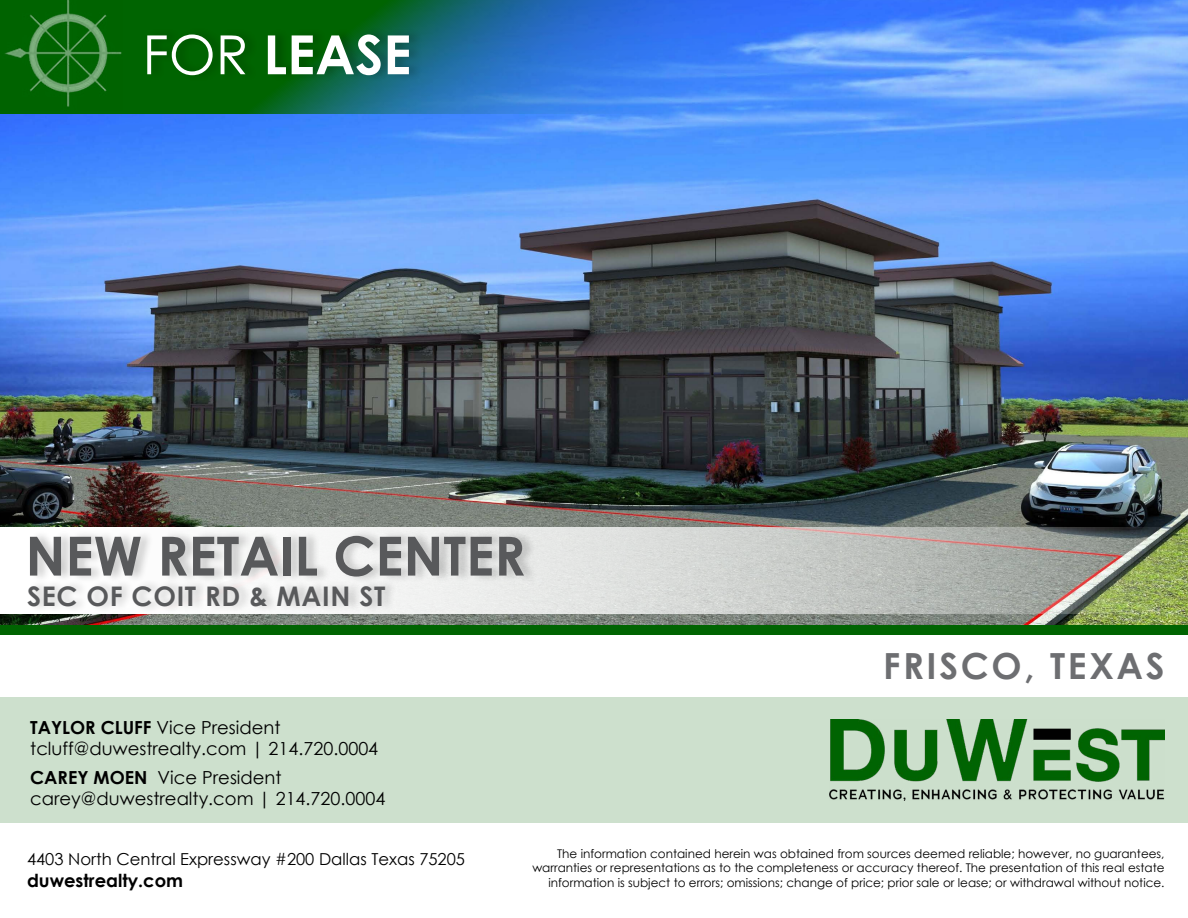
<style>
.page{position:relative;width:1188px;height:918px;background:#fff}
.page>*{position:absolute;margin:0;border:0;box-sizing:border-box;transform-origin:0 0}
.t1{font:700 54px "Century Gothic";color:#58595b}
.t2{font:700 54px "Century Gothic";color:#fff}
.t3{font:700 36px "Century Gothic";letter-spacing:.075em;color:#6d6e71}
.t4{font:700 27px "Century Gothic";letter-spacing:.025em;color:#58595b}
.t5{font:18px/21.6px "Century Gothic";color:#000}
.t6{font:700 18px "Century Gothic";color:#000}
.t7{font:16.5px "Century Gothic";color:#000}
.t8{font:12px/14.4px "Century Gothic";color:#000;text-align:right}
.s1{font-weight:400}
.s2{font-weight:700}
</style>
<div class="page">
<img style="left:0;top:114px;width:1188px;height:511px">
<svg style="left:0;top:0;width:1188px;height:114px;background:#3f85c6"></svg>
<img style="left:0;top:0;width:123px;height:110px">
<div style="left:0;top:697px;width:1188px;height:126px;background:#cde0cd"></div>
<svg style="left:0;top:527px;width:1188px;height:86px;background:#c1c4bb"></svg>
<div style="left:29px;top:528px;width:509px;height:56px;background:#000;opacity:.2"></div>
<div style="left:146px;top:27px;width:277px;height:56px;background:#000;opacity:.2"></div>
<div style="left:27px;top:579px;width:372px;height:35px;background:#000;opacity:.2"></div>
<img style="left:829px;top:719px;width:336px;height:82px">
<div style="left:0;top:625px;width:1188px;height:10px;background:#006401"></div>
<h1 class="t2" style="left:143px;top:14px;width:270px"><span class="s1">FOR</span> LEASE</h1>
<h1 class="t1" style="left:26px;top:515px;width:502px">NEW RETAIL CENTER</h1>
<h3 class="t4" style="left:27px;top:576px;width:360px">SEC OF COIT RD &amp; MAIN ST</h3>
<h3 class="t5" style="left:30px;top:716px;width:350px"><span class="s2">TAYLOR CLUFF</span> Vice President tcluff@duwestrealty.com | 214.720.0004</h3>
<h3 class="t5" style="left:30px;top:766px;width:357px"><span class="s2">CAREY MOEN</span> Vice President carey@duwestrealty.com | 214.720.0004</h3>
<h3 class="t7" style="left:27px;top:848px;width:440px">4403 North Central Expressway #200 Dallas Texas 75205</h3>
<h3 class="t6" style="left:27px;top:866px;width:158px">duwestrealty.com</h3>
<h2 class="t3" style="left:883px;top:638px;width:283px">FRISCO, TEXAS</h2>
<p class="t8" style="left:532px;top:846px;width:634px">The information contained herein was obtained from sources deemed reliable; however, no guarantees, warranties or representations as to the completeness or accuracy thereof. The presentation of this real estate information is subject to errors; omissions; change of price; prior sale or lease; or withdrawal without notice.</p>
</div>
